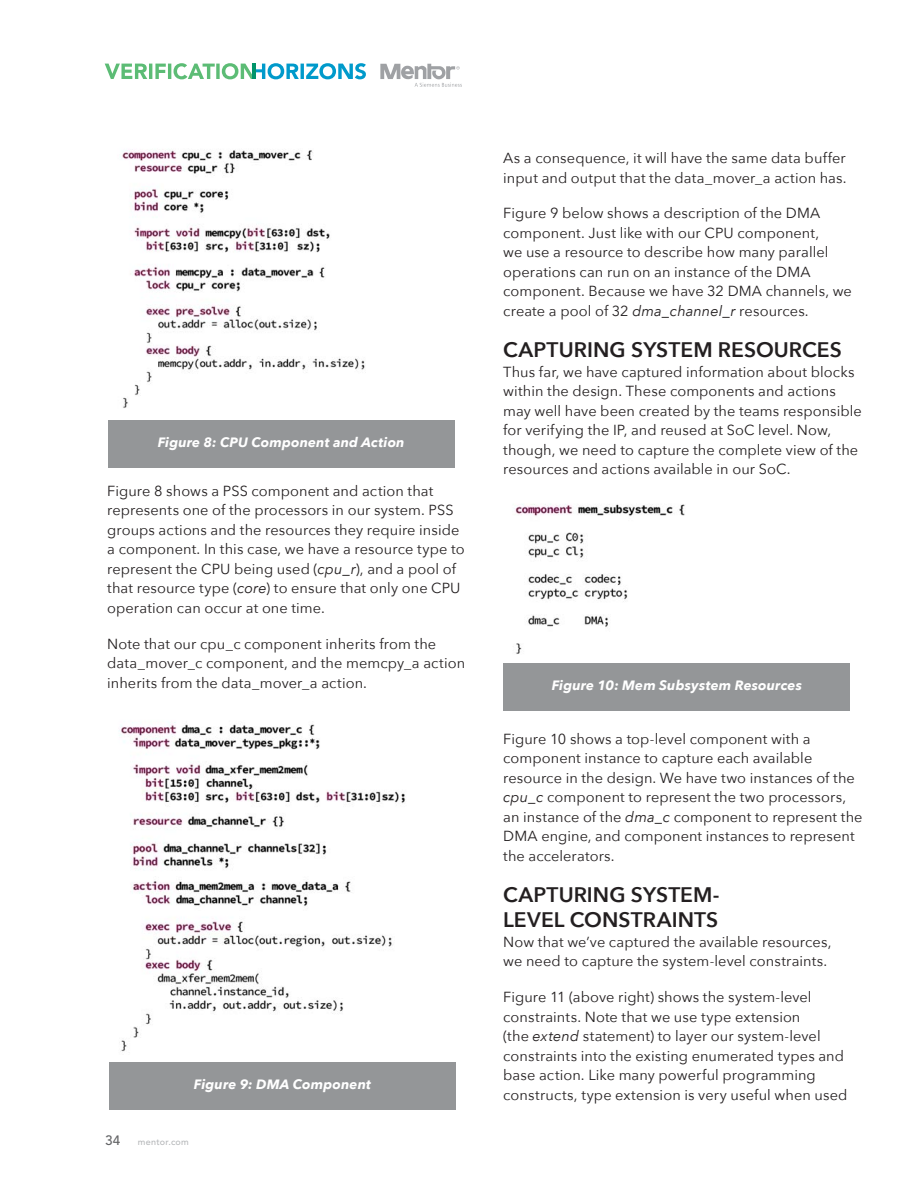
<style>
.page{position:relative;width:918px;height:1188px;background:#fff}
.page>*{position:absolute;margin:0;border:0;box-sizing:border-box;transform-origin:0 0}
.t1{font:600 21px/25.2px "Avenir Next";letter-spacing:.005em;color:#231f20}
.t2{font:14.55px/19.5px "Avenir Next";letter-spacing:.005em;color:#231f20}
.t3{font:italic 700 13.5px "Avenir Next";letter-spacing:.01em;color:#fff}
.t4{font:500 13.5px "Avenir";color:#636466}
.t5{font:500 9px "Avenir";letter-spacing:.03em;color:#b6b8ba}
.s1{font-style:italic}
</style>
<div class="page">
<svg style="left:105px;top:63px;width:261px;height:16px"></svg>
<hr style="left:252px;top:64px;width:3px;height:15px;background:#00946a">
<svg style="left:380px;top:64px;width:82px;height:23px"></svg>
<div style="left:108px;top:421px;width:347px;height:47px;background:#949698"></div>
<img style="left:122px;top:150px;width:243px;height:258px">
<div style="left:503px;top:663px;width:347px;height:47px;background:#949698"></div>
<img style="left:515px;top:504px;width:170px;height:150px">
<div style="left:109px;top:1062px;width:347px;height:47px;background:#949698"></div>
<img style="left:119px;top:722px;width:287px;height:330px">
<p class="t3" style="left:158px;top:434px;width:248px">Figure 8: CPU Component and Action</p>
<p class="t2" style="left:107px;top:482px;width:359px">Figure 8 shows a PSS component and action that represents one of the processors in our system. PSS groups actions and the resources they require inside a component. In this case, we have a resource type to represent the CPU being used (<span class="s1">cpu_r</span>), and a pool of that resource type (<span class="s1">core</span>) to ensure that only one CPU operation can occur at one time.</p>
<p class="t2" style="left:107px;top:634px;width:359px">Note that our cpu_c component inherits from the data_mover_c component, and the memcpy_a action inherits from the data_mover_a action.</p>
<p class="t3" style="left:194px;top:1075px;width:179px">Figure 9: DMA Component</p>
<p class="t4" style="left:105px;top:1134px;width:17px">34</p>
<p class="t5" style="left:138px;top:1139px;width:52px">mentor.com</p>
<p class="t2" style="left:503px;top:149px;width:345px">As a consequence, it will have the same data buffer input and output that the data_mover_a action has.</p>
<p class="t2" style="left:503px;top:204px;width:350px">Figure 9 below shows a description of the DMA component. Just like with our CPU component,<br>we use a resource to describe how many parallel operations can run on an instance of the DMA component. Because we have 32 DMA channels, we create a pool of 32 <span class="s1">dma_channel_r</span> resources.</p>
<h1 class="t1" style="left:503px;top:338px;width:340px">CAPTURING SYSTEM RESOURCES</h1>
<p class="t2" style="left:503px;top:362px;width:360px">Thus far, we have captured information about blocks within the design. These components and actions may well have been created by the teams responsible for verifying the IP, and reused at SoC level. Now, though, we need to capture the complete view of the resources and actions available in our SoC.</p>
<p class="t3" style="left:552px;top:677px;width:252px">Figure 10: Mem Subsystem Resources</p>
<p class="t2" style="left:503px;top:729px;width:361px">Figure 10 shows a top-level component with a component instance to capture each available resource in the design. We have two instances of the <span class="s1">cpu_c</span> component to represent the two processors, an instance of the <span class="s1">dma_c</span> component to represent the DMA engine, and component instances to represent the accelerators.</p>
<h1 class="t1" style="left:503px;top:883px;width:218px">CAPTURING SYSTEM-<br>LEVEL CONSTRAINTS</h1>
<p class="t2" style="left:503px;top:933px;width:330px">Now that we’ve captured the available resources, we need to capture the system-level constraints.</p>
<p class="t2" style="left:503px;top:988px;width:346px">Figure 11 (above right) shows the system-level constraints. Note that we use type extension<br>(the <span class="s1">extend</span> statement) to layer our system-level constraints into the existing enumerated types and base action. Like many powerful programming constructs, type extension is very useful when used</p>
</div>
